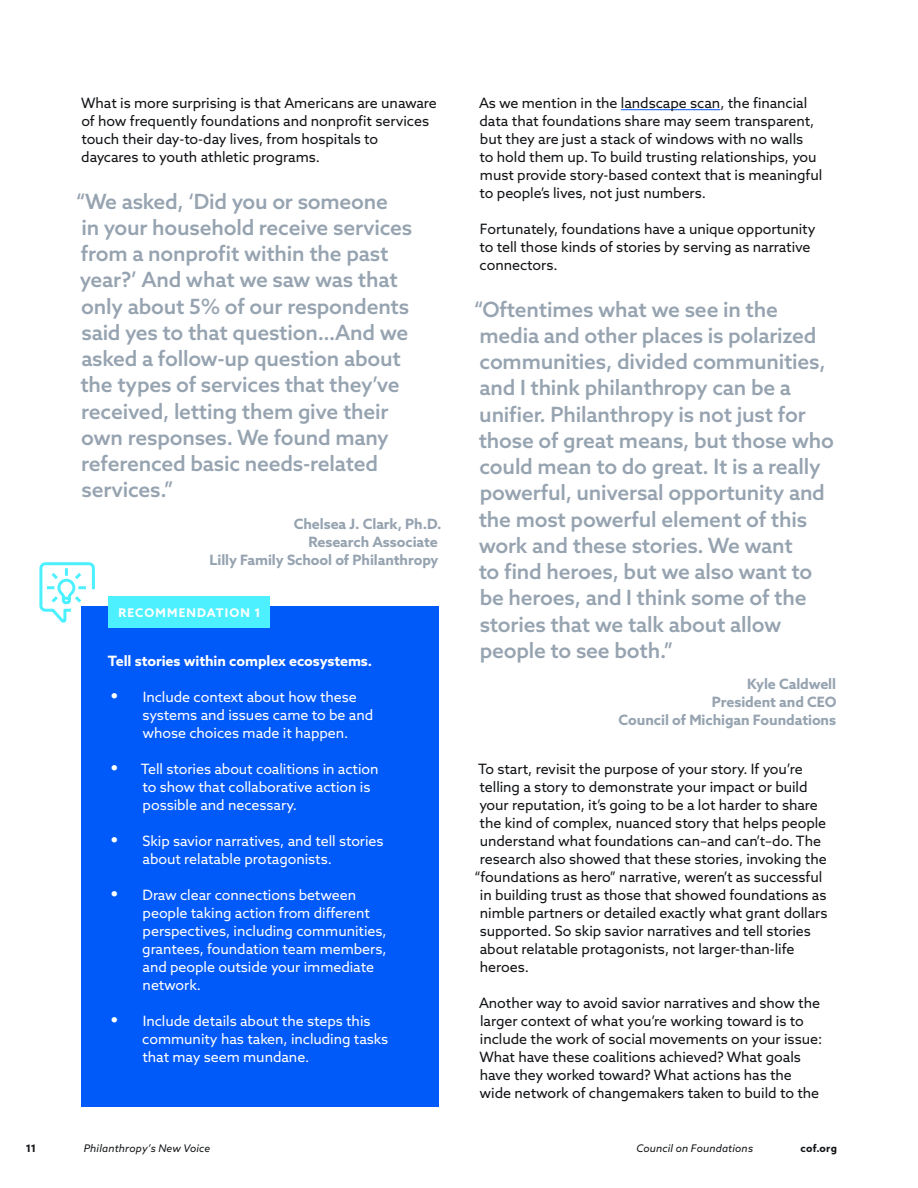
<style>
.page{position:relative;width:918px;height:1188px;background:#fff}
.page>*{position:absolute;margin:0;border:0;box-sizing:border-box;transform-origin:0 0}
.t1{font:500 21px/26.2px "Azo Sans";letter-spacing:-.01em;color:#96a3b0}
.t2{font:14.25px/18px "Azo Sans";letter-spacing:-.005em;color:#121417}
.t3{font:14.25px/18px "Azo Sans";letter-spacing:-.005em;color:#fff}
.t4{font:700 14.25px/18px "Azo Sans";letter-spacing:-.005em;color:#96a3b0;text-align:right}
.t5{font:700 14.25px "Azo Sans";letter-spacing:-.005em;color:#fff}
.t6{font:700 12px "Azo Sans";letter-spacing:.095em;color:#fff}
.t7{font:italic 10.5px "Azo Sans";letter-spacing:.015em;color:#121417}
.t8{font:700 10.5px "Azo Sans";letter-spacing:.02em;color:#121417}
.s1{font-weight:700;font-size:21px}
</style>
<div class="page">
<div style="left:81px;top:606px;width:358px;height:501px;background:#0059f9"></div>
<hr style="left:621px;top:109px;width:99px;height:1px;background:#0059f9">
<svg style="left:39px;top:562px;width:56px;height:61px"></svg>
<div style="left:108px;top:596px;width:162px;height:31px;background:#4df0ff"></div>
<p class="t2" style="left:81px;top:94px;width:357px">What is more surprising is that Americans are unaware of how frequently foundations and nonprofit services touch their day-to-day lives, from hospitals to daycares to youth athletic programs.</p>
<p class="t1" style="left:76px;top:188px;width:338px">“We asked, ‘Did you or someone<br>in your household receive services from a nonprofit within the past year?’ And what we saw was that only about 5% of our respondents said yes to that question…And we asked a follow-up question about the types of services that they’ve received, letting them give their own responses. We found many referenced basic needs-related services.”</p>
<p class="t4" style="left:210px;top:514px;width:233px">Chelsea J. Clark, Ph.D.<br>Research Associate<br>Lilly Family School of Philanthropy</p>
<p class="t6" style="left:119px;top:605px;width:144px">RECOMMENDATION 1</p>
<p class="t5" style="left:108px;top:651px;width:266px">Tell stories within complex ecosystems.</p>
<p class="t3" style="left:142px;top:688px;width:232px;text-indent:-32px"><span class="s1">•</span> Include context about how these systems and issues came to be and whose choices made it happen.</p>
<p class="t3" style="left:142px;top:760px;width:238px;text-indent:-32px"><span class="s1">•</span> Tell stories about coalitions in action to show that collaborative action is possible and necessary.</p>
<p class="t3" style="left:143px;top:832px;width:243px;text-indent:-32px"><span class="s1">•</span> Skip savior narratives, and tell stories about relatable protagonists.</p>
<p class="t3" style="left:142px;top:886px;width:246px;text-indent:-32px"><span class="s1">•</span> Draw clear connections between people taking action from different perspectives, including communities, grantees, foundation team members, and people outside your immediate network.</p>
<p class="t3" style="left:142px;top:1012px;width:247px;text-indent:-32px"><span class="s1">•</span> Include details about the steps this community has taken, including tasks that may seem mundane.</p>
<p class="t2" style="left:479px;top:94px;width:345px">As we mention in the landscape scan, the financial data that foundations share may seem transparent, but they are just a stack of windows with no walls<br>to hold them up. To build trusting relationships, you must provide story-based context that is meaningful to people’s lives, not just numbers.</p>
<p class="t2" style="left:480px;top:220px;width:338px">Fortunately, foundations have a unique opportunity to tell those kinds of stories by serving as narrative connectors.</p>
<p class="t1" style="left:474px;top:296px;width:361px">“Oftentimes what we see in the media and other places is polarized communities, divided communities, and I think philanthropy can be a unifier. Philanthropy is not just for those of great means, but those who could mean to do great. It is a really powerful, universal opportunity and the most powerful element of this work and these stories. We want<br>to find heroes, but we also want to be heroes, and I think some of the stories that we talk about allow people to see both.”</p>
<p class="t4" style="left:619px;top:675px;width:219px">Kyle Caldwell<br>President and CEO<br>Council of Michigan Foundations</p>
<p class="t2" style="left:478px;top:760px;width:326px">To start, revisit the purpose of your story. If you’re</p>
<p class="t2" style="left:480px;top:778px;width:329px">telling a story to demonstrate your impact or build</p>
<p class="t2" style="left:479px;top:796px;width:340px">your reputation, it’s going to be a lot harder to share</p>
<p class="t2" style="left:480px;top:814px;width:348px">the kind of complex, nuanced story that helps people</p>
<p class="t2" style="left:480px;top:832px;width:343px">understand what foundations can–and can’t–do. The</p>
<p class="t2" style="left:480px;top:850px;width:348px">research also showed that these stories, invoking the</p>
<p class="t2" style="left:474px;top:868px;width:349px">“foundations as hero” narrative, weren’t as successful</p>
<p class="t2" style="left:480px;top:886px;width:348px">in building trust as those that showed foundations as</p>
<p class="t2" style="left:480px;top:904px;width:349px">nimble partners or detailed exactly what grant dollars</p>
<p class="t2" style="left:480px;top:922px;width:333px">supported. So skip savior narratives and tell stories</p>
<p class="t2" style="left:480px;top:940px;width:316px">about relatable protagonists, not larger-than-life</p>
<p class="t2" style="left:480px;top:958px;width:51px">heroes.</p>
<p class="t2" style="left:479px;top:994px;width:345px">Another way to avoid savior narratives and show the larger context of what you’re working toward is to include the work of social movements on your issue:<br>What have these coalitions achieved? What goals have they worked toward? What actions has the wide network of changemakers taken to build to the</p>
<p class="t8" style="left:26px;top:1141px;width:12px">11</p>
<p class="t7" style="left:84px;top:1141px;width:128px">Philanthropy’s New Voice</p>
<p class="t7" style="left:636px;top:1141px;width:118px">Council on Foundations</p>
<p class="t8" style="left:801px;top:1141px;width:38px">cof.org</p>
</div>
